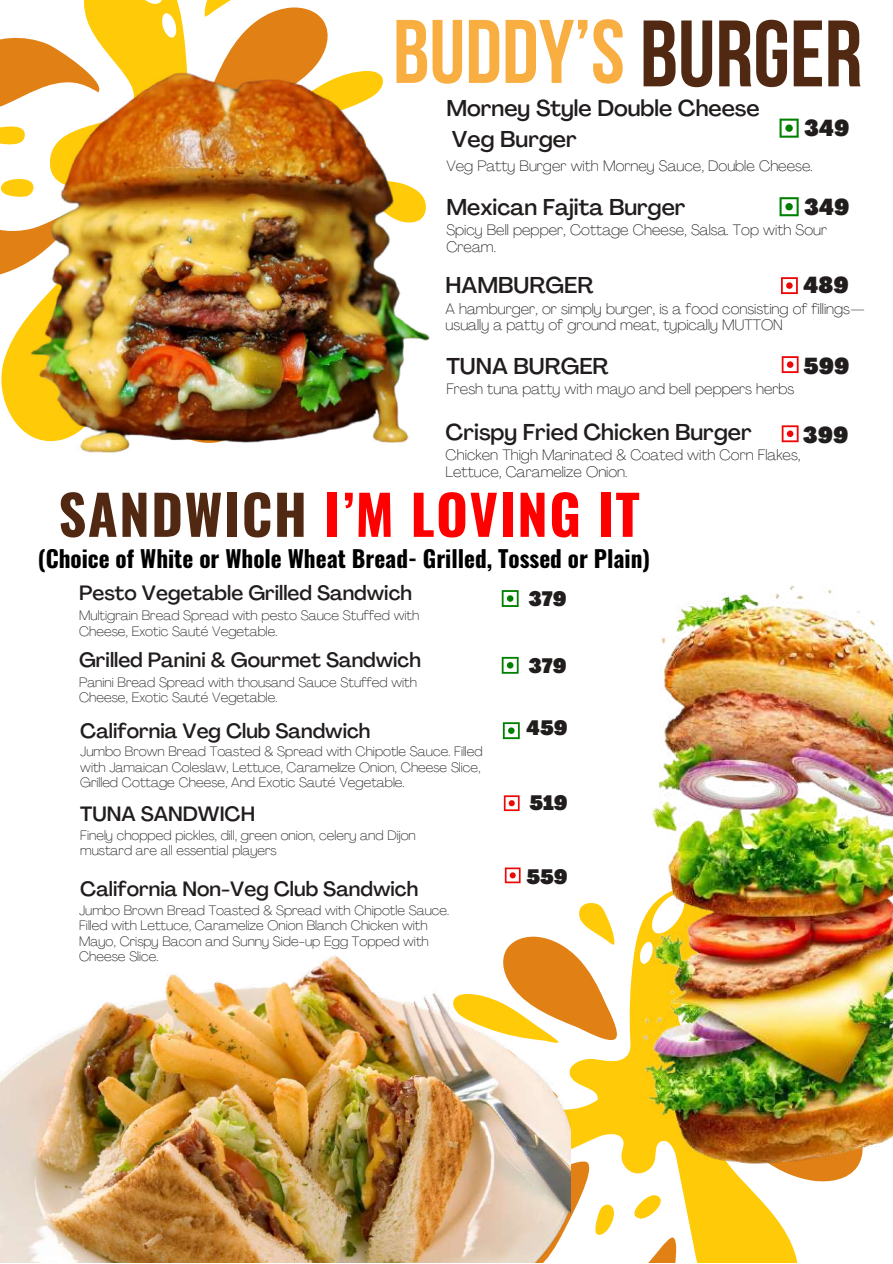
<style>
.page{position:relative;width:893px;height:1264px;background:#fff}
.page>*{position:absolute;margin:0;border:0;box-sizing:border-box;transform-origin:0 0}
.t1{font:90px "Bebas Neue Cyrillic";color:#f9ae41}
.t2{font:700 54.45px "Oswald";letter-spacing:.025em;color:#f00}
.t3{font:700 23.25px "Oswald";color:#000}
.t4{font:500 22.65px/30.8px "Agrandir";color:#211d1d}
.t5{font:900 condensed 22.65px "Agrandir";color:#211d1d}
.t6{font:500 20.4px "Agrandir";color:#211d1d}
.t7{font:900 condensed 20.4px "Agrandir";color:#211d1d}
.t8{font:100 15px/16.8px "Agrandir";color:#211d1d}
.t9{font:100 13.5px/15.3px "Agrandir";color:#211d1d}
.s1{font-size:94.05px;color:#512811}
.s2{color:#512811}
</style>
<div class="page">
<svg style="left:0;top:0;width:378px;height:436px"></svg>
<svg style="left:125px;top:0;width:52px;height:38px"></svg>
<img style="left:30px;top:73px;width:399px;height:380px">
<svg style="left:817px;top:1163px;width:43px;height:19px"></svg>
<svg style="left:504px;top:882px;width:313px;height:380px"></svg>
<svg style="left:639px;top:891px;width:4px;height:73px"></svg>
<img style="left:643px;top:585px;width:249px;height:578px">
<svg style="left:779px;top:119px;width:19px;height:19px"></svg>
<svg style="left:779px;top:197px;width:19px;height:19px"></svg>
<svg style="left:781px;top:277px;width:16px;height:17px"></svg>
<svg style="left:781px;top:356px;width:17px;height:17px"></svg>
<svg style="left:781px;top:425px;width:17px;height:17px"></svg>
<svg style="left:501px;top:657px;width:17px;height:16px"></svg>
<svg style="left:503px;top:722px;width:16px;height:17px"></svg>
<svg style="left:504px;top:795px;width:15px;height:16px"></svg>
<svg style="left:505px;top:867px;width:15px;height:16px"></svg>
<img style="left:0;top:943px;width:570px;height:319px">
<svg style="left:501px;top:590px;width:17px;height:17px"></svg>
<h1 class="t1" style="left:393px;top:15px;width:471px">BUDDY’S <span class="s1">BURGER</span></h1>
<h3 class="t4" style="left:446px;top:95px;width:315px">Morney Style Double Cheese<br>Veg Burger</h3>
<h3 class="t5" style="left:804px;top:119px;width:46px">349</h3>
<p class="t8" style="left:446px;top:159px;width:368px">Veg Patty Burger with Morney Sauce, Double Cheese.</p>
<h3 class="t4" style="left:446px;top:194px;width:241px">Mexican Fajita Burger</h3>
<h3 class="t5" style="left:804px;top:198px;width:46px">349</h3>
<p class="t8" style="left:446px;top:223px;width:382px">Spicy Bell pepper, Cottage Cheese, Salsa. Top with Sour<br>Cream.</p>
<h3 class="t4" style="left:445px;top:272px;width:149px">HAMBURGER</h3>
<h3 class="t5" style="left:803px;top:276px;width:47px">489</h3>
<p class="t8" style="left:445px;top:301px;width:420px">A hamburger, or simply burger, is a food consisting of fillings— usually a patty of ground meat, typically MUTTON</p>
<h3 class="t4" style="left:446px;top:352px;width:164px">TUNA BURGER</h3>
<h3 class="t5" style="left:803px;top:357px;width:47px">599</h3>
<p class="t8" style="left:446px;top:382px;width:349px">Fresh tuna patty with mayo and bell peppers herbs</p>
<h3 class="t4" style="left:445px;top:418px;width:307px">Crispy Fried Chicken Burger</h3>
<h3 class="t5" style="left:803px;top:426px;width:47px">399</h3>
<p class="t8" style="left:445px;top:447px;width:356px">Chicken Thigh Marinated &amp; Coated with Corn Flakes,<br>Lettuce, Caramelize Onion.</p>
<h2 class="t2" style="left:58px;top:472px;width:583px"><span class="s2">SANDWICH</span> I’M LOVING IT</h2>
<h3 class="t3" style="left:38px;top:540px;width:613px">(Choice of White or Whole Wheat Bread- Grilled, Tossed or Plain)</h3>
<h3 class="t6" style="left:79px;top:585px;width:334px">Pesto Vegetable Grilled Sandwich</h3>
<h3 class="t7" style="left:528px;top:590px;width:39px">379</h3>
<p class="t9" style="left:79px;top:609px;width:342px">Multigrain Bread Spread with pesto Sauce Stuffed with<br>Cheese, Exotic Sauté Vegetable.</p>
<h3 class="t6" style="left:79px;top:651px;width:343px">Grilled Panini &amp; Gourmet Sandwich</h3>
<p class="t9" style="left:79px;top:676px;width:339px">Panini Bread Spread with thousand Sauce Stuffed with<br>Cheese, Exotic Sauté Vegetable.</p>
<h3 class="t6" style="left:80px;top:722px;width:292px">California Veg Club Sandwich</h3>
<p class="t9" style="left:80px;top:745px;width:404px">Jumbo Brown Bread Toasted &amp; Spread with Chipotle Sauce. Filled with Jamaican Coleslaw, Lettuce, Caramelize Onion, Cheese Slice,<br>Grilled Cottage Cheese, And Exotic Sauté Vegetable.</p>
<h3 class="t6" style="left:80px;top:805px;width:176px">TUNA SANDWICH</h3>
<p class="t9" style="left:80px;top:828px;width:337px">Finely chopped pickles, dill, green onion, celery and Dijon mustard are all essential players</p>
<h3 class="t6" style="left:80px;top:880px;width:339px">California Non-Veg Club Sandwich</h3>
<p class="t9" style="left:79px;top:904px;width:371px">Jumbo Brown Bread Toasted &amp; Spread with Chipotle Sauce.<br>Filled with Lettuce, Caramelize Onion Blanch Chicken with Mayo, Crispy Bacon and Sunny Side-up Egg Topped with Cheese Slice.</p>
<h3 class="t7" style="left:528px;top:657px;width:39px">379</h3>
<h3 class="t7" style="left:526px;top:719px;width:43px">459</h3>
<h3 class="t7" style="left:529px;top:794px;width:40px">519</h3>
<h3 class="t7" style="left:526px;top:869px;width:43px">559</h3>
</div>
